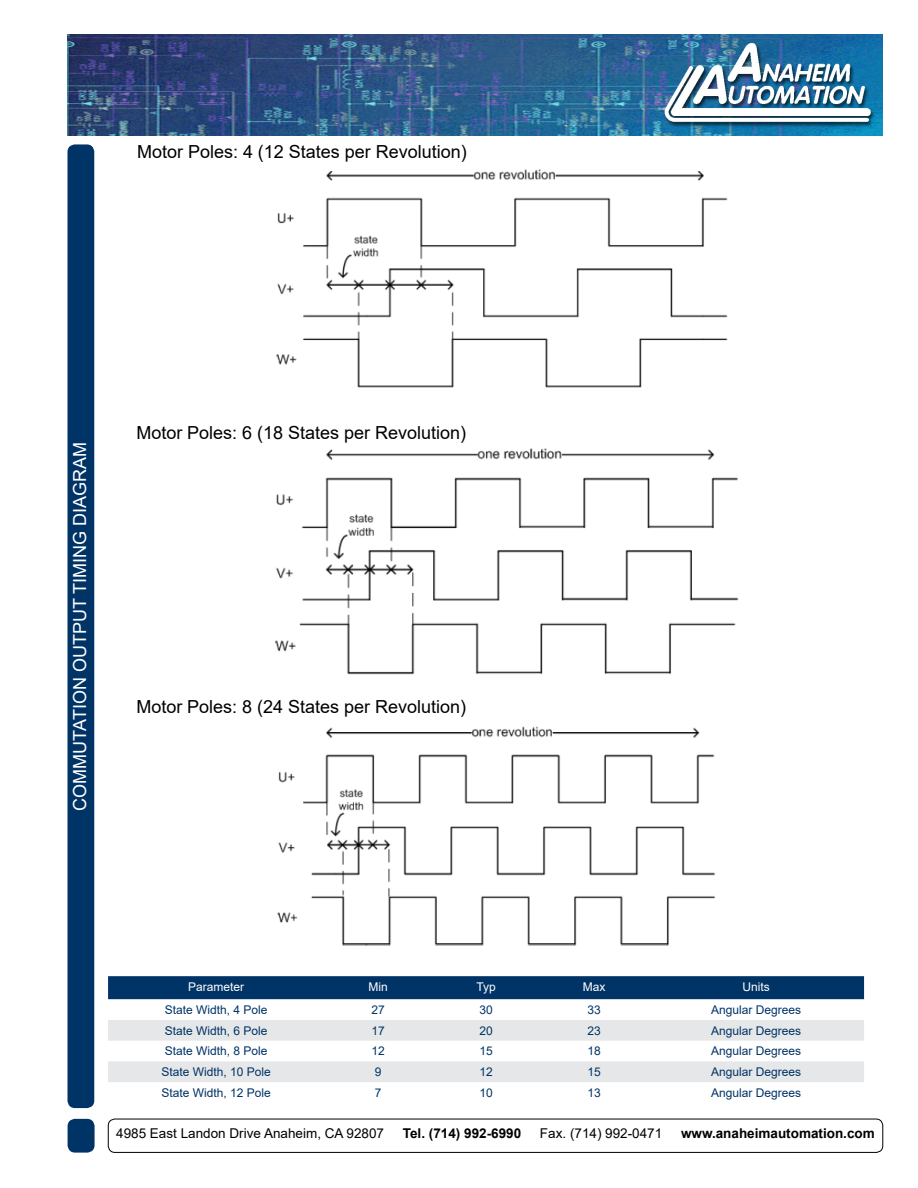
<style>
.page{position:relative;width:918px;height:1188px;background:#fff}
.page>*{position:absolute;margin:0;border:0;box-sizing:border-box;transform-origin:0 0}
.t1{font:18px "Arial";color:#000}
.t2{font:18px "Arial";color:#fff}
.t3{font:13.5px "Arial";color:#000}
.t4{font:700 13.5px "Arial";color:#000}
.t5{font:12px "Arial";color:#036}
.t6{font:12px "Arial";color:#fff}
</style>
<div class="page">
<img style="left:277px;top:726px;width:439px;height:220px">
<img style="left:276px;top:169px;width:452px;height:219px">
<img style="left:275px;top:448px;width:464px;height:227px">
<img style="left:68px;top:35px;width:815px;height:101px">
<div style="left:68px;top:145px;width:26px;height:962px;background:#036;border-radius:7px"></div>
<div style="left:68px;top:144px;width:26px;height:964px;border:2px solid #036;border-radius:7px"></div>
<div style="left:68px;top:1120px;width:26px;height:32px;background:#036;border-radius:7px"></div>
<div style="left:68px;top:1119px;width:27px;height:34px;border:2px solid #036;border-radius:7px"></div>
<div style="left:108px;top:1119px;width:775px;height:34px;border:1px solid #000;border-radius:7px"></div>
<div style="left:716px;top:214px;width:125px;height:93px;background:#fff"></div>
<div style="left:725px;top:492px;width:125px;height:94px;background:#fff"></div>
<div style="left:707px;top:771px;width:126px;height:93px;background:#fff"></div>
<div style="left:108px;top:976px;width:756px;height:23px;background:#036"></div>
<svg style="left:108px;top:1020px;width:756px;height:62px;fill:#e6e7e8"></svg>
<h1 class="t1" style="left:137px;top:139px;width:331px">Motor Poles: 4 (12 States per Revolution)</h1>
<h1 class="t2" style="left:68px;top:811px;width:370px;rotate:-90deg">COMMUTATION OUTPUT TIMING DIAGRAM</h1>
<h1 class="t1" style="left:136px;top:420px;width:331px">Motor Poles: 6 (18 States per Revolution)</h1>
<h1 class="t1" style="left:136px;top:694px;width:331px">Motor Poles: 8 (24 States per Revolution)</h1>
<p class="t6" style="left:188px;top:978px;width:58px">Parameter</p>
<p class="t6" style="left:368px;top:978px;width:21px">Min</p>
<p class="t6" style="left:476px;top:978px;width:21px">Typ</p>
<p class="t6" style="left:583px;top:978px;width:24px">Max</p>
<p class="t6" style="left:742px;top:978px;width:29px">Units</p>
<p class="t5" style="left:165px;top:1001px;width:104px">State Width, 4 Pole</p>
<p class="t5" style="left:371px;top:1001px;width:15px">27</p>
<p class="t5" style="left:479px;top:1001px;width:15px">30</p>
<p class="t5" style="left:587px;top:1001px;width:15px">33</p>
<p class="t5" style="left:711px;top:1001px;width:92px">Angular Degrees</p>
<p class="t5" style="left:165px;top:1022px;width:104px">State Width, 6 Pole</p>
<p class="t5" style="left:371px;top:1022px;width:15px">17</p>
<p class="t5" style="left:479px;top:1022px;width:15px">20</p>
<p class="t5" style="left:587px;top:1022px;width:15px">23</p>
<p class="t5" style="left:711px;top:1022px;width:92px">Angular Degrees</p>
<p class="t5" style="left:165px;top:1043px;width:104px">State Width, 8 Pole</p>
<p class="t5" style="left:371px;top:1043px;width:15px">12</p>
<p class="t5" style="left:479px;top:1043px;width:15px">15</p>
<p class="t5" style="left:587px;top:1043px;width:15px">18</p>
<p class="t5" style="left:711px;top:1043px;width:92px">Angular Degrees</p>
<p class="t5" style="left:161px;top:1064px;width:111px">State Width, 10 Pole</p>
<p class="t5" style="left:375px;top:1064px;width:8px">9</p>
<p class="t5" style="left:479px;top:1064px;width:15px">12</p>
<p class="t5" style="left:587px;top:1064px;width:15px">15</p>
<p class="t5" style="left:711px;top:1064px;width:92px">Angular Degrees</p>
<p class="t5" style="left:161px;top:1084px;width:111px">State Width, 12 Pole</p>
<p class="t5" style="left:375px;top:1084px;width:8px">7</p>
<p class="t5" style="left:479px;top:1084px;width:15px">10</p>
<p class="t5" style="left:587px;top:1084px;width:15px">13</p>
<p class="t5" style="left:711px;top:1084px;width:92px">Angular Degrees</p>
<p class="t3" style="left:116px;top:1124px;width:269px">4985 East Landon Drive Anaheim, CA 92807</p>
<p class="t4" style="left:403px;top:1124px;width:120px">Tel. (714) 992-6990</p>
<p class="t3" style="left:540px;top:1124px;width:124px">Fax. (714) 992-0471</p>
<p class="t4" style="left:681px;top:1124px;width:195px">www.anaheimautomation.com</p>
</div>
